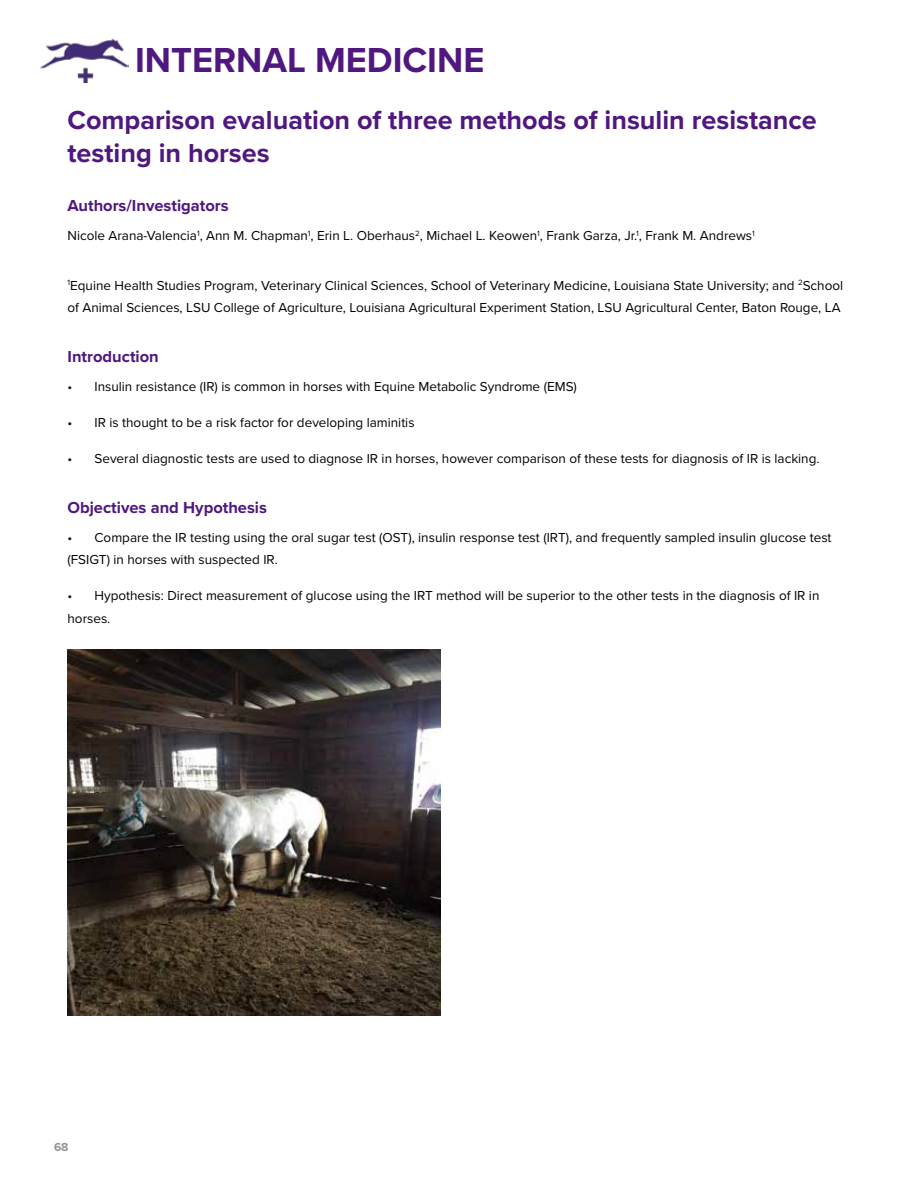
<style>
.page{position:relative;width:918px;height:1188px;background:#fff}
.page>*{position:absolute;margin:0;border:0;box-sizing:border-box;transform-origin:0 0}
.t1{font:700 36px "Proxima Nova";color:#4f177f}
.t2{font:700 27px/32.4px "Proxima Nova";color:#4f177f}
.t3{font:700 16.5px "Proxima Nova";color:#4f177f}
.t4{font:13.5px/22.5px "Proxima Nova";color:#000}
.t5{font:700 12px "Proxima Nova";color:#939598}
</style>
<div class="page">
<img style="left:68px;top:649px;width:372px;height:366px">
<img style="left:40px;top:40px;width:89px;height:42px">
<h1 class="t1" style="left:135px;top:38px;width:351px">INTERNAL MEDICINE</h1>
<h2 class="t2" style="left:68px;top:105px;width:751px">Comparison evaluation of three methods of insulin resistance testing in horses</h2>
<p class="t3" style="left:68px;top:196px;width:163px">Authors/Investigators</p>
<p class="t4" style="left:68px;top:225px;width:689px">Nicole Arana-Valencia<sup>1</sup>, Ann M. Chapman<sup>1</sup>, Erin L. Oberhaus<sup>2</sup>, Michael L. Keowen<sup>1</sup>, Frank Garza, Jr.<sup>1</sup>, Frank M. Andrews<sup>1</sup></p>
<p class="t4" style="left:67px;top:275px;width:777px"><sup>1</sup>Equine Health Studies Program, Veterinary Clinical Sciences, School of Veterinary Medicine, Louisiana State University; and <sup>2</sup>School of Animal Sciences, LSU College of Agriculture, Louisiana Agricultural Experiment Station, LSU Agricultural Center, Baton Rouge, LA</p>
<p class="t3" style="left:68px;top:347px;width:93px">Introduction</p>
<p class="t4" style="left:68px;top:376px;width:511px">• Insulin resistance (IR) is common in horses with Equine Metabolic Syndrome (EMS)</p>
<p class="t4" style="left:68px;top:412px;width:349px">• IR is thought to be a risk factor for developing laminitis</p>
<p class="t4" style="left:68px;top:448px;width:754px">• Several diagnostic tests are used to diagnose IR in horses, however comparison of these tests for diagnosis of IR is lacking.</p>
<p class="t3" style="left:68px;top:497px;width:201px">Objectives and Hypothesis</p>
<p class="t4" style="left:68px;top:527px;width:766px">• Compare the IR testing using the oral sugar test (OST), insulin response test (IRT), and frequently sampled insulin glucose test (FSIGT) in horses with suspected IR.</p>
<p class="t4" style="left:68px;top:585px;width:753px">• Hypothesis: Direct measurement of glucose using the IRT method will be superior to the other tests in the diagnosis of IR in horses.</p>
<p class="t5" style="left:54px;top:1139px;width:16px">68</p>
</div>
